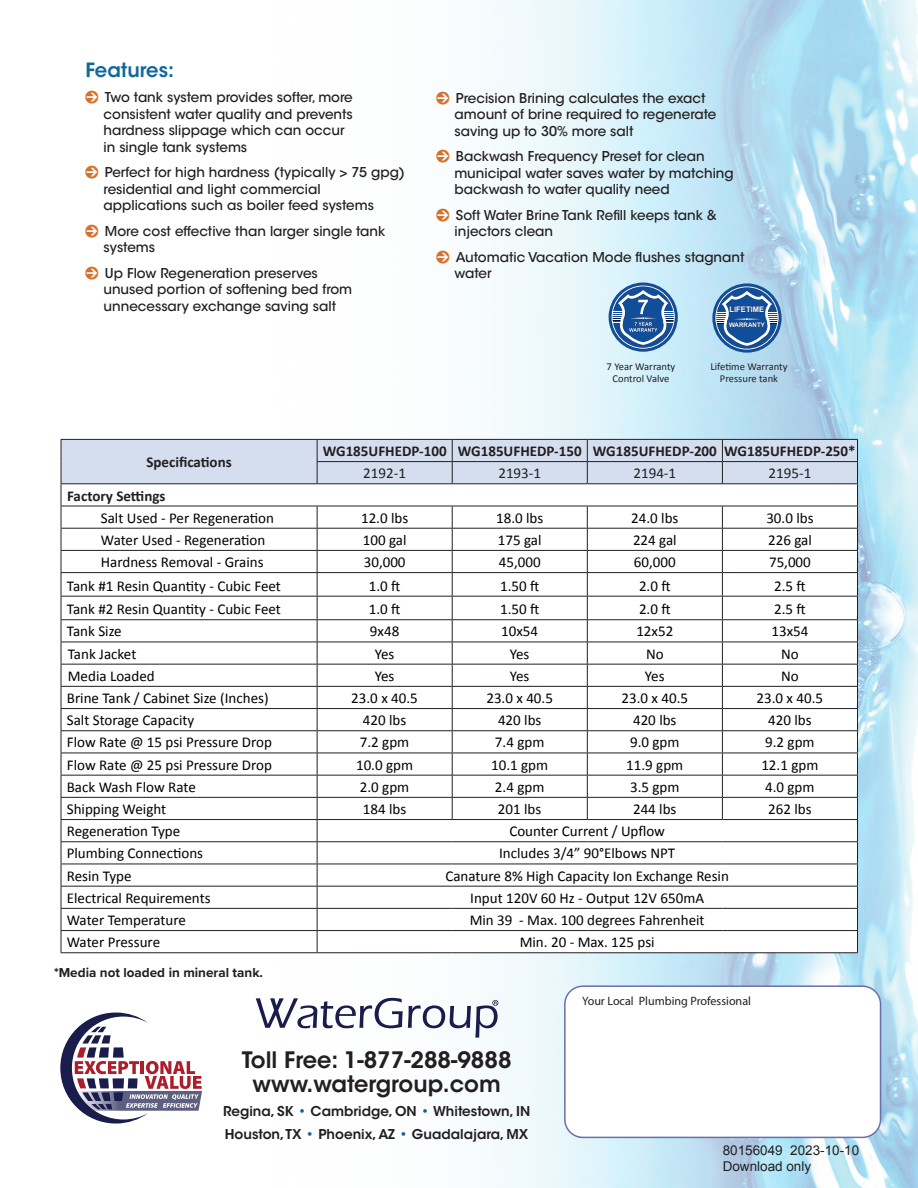
<style>
.page{position:relative;width:918px;height:1188px;background:#fff}
.page>*{position:absolute;margin:0;border:0;box-sizing:border-box;transform-origin:0 0}
.t1{font:600 22.5px/24px "ITC Avant Garde Std";color:#231f20;text-align:center}
.t2{font:600 19.5px "ITC Avant Garde Std";color:#11679a}
.t3{font:15px "Calibri";color:#000}
.t4{font:700 15px "Calibri";color:#231f20}
.t5{font:15px "Calibri";color:#231f20}
.t6{font:500 13.5px/16.5px "ITC Avant Garde Std";color:#231f20}
.t7{font:600 13.5px/23.5px "ITC Avant Garde Std";color:#231f20}
.t8{font:13.5px "Arial";color:#231f20}
.t9{font:700 13.5px "Proxima Nova";color:#231f20}
.t10{font:12.15px "Myriad Pro";color:#231f20}
.t11{font:10.65px/11.7px "Calibri";color:#231f20;text-align:center}
.t12{font:700 7.65px "Arial";color:#fff}
.t13{font:700 6.3px "Arial";color:#fff}
.s1{font-family:"Pointers";font-weight:400;font-size:16.5px;color:#d4722d}
.s2{color:#186192}
</style>
<div class="page">
<img style="left:98px;top:0;width:820px;height:1188px">
<svg style="left:609px;top:283px;width:69px;height:69px"></svg>
<svg style="left:612px;top:286px;width:63px;height:63px;background:#5b85b7"></svg>
<svg style="left:712px;top:283px;width:70px;height:70px"></svg>
<svg style="left:715px;top:286px;width:64px;height:64px;background:#517cb1"></svg>
<div style="left:565px;top:986px;width:316px;height:151px;background:#fff;border-radius:18px"></div>
<div style="left:564px;top:985px;width:317px;height:153px;border:2px solid #696fab;border-radius:18px"></div>
<svg style="left:61px;top:439px;width:797px;height:513px"></svg>
<hr style="left:61px;top:952px;width:256px;height:1px;background:#231f20">
<hr style="left:317px;top:952px;width:135px;height:1px;background:#231f20">
<hr style="left:452px;top:952px;width:135px;height:1px;background:#231f20">
<hr style="left:587px;top:952px;width:135px;height:1px;background:#231f20">
<hr style="left:722px;top:952px;width:136px;height:1px;background:#231f20">
<svg style="left:256px;top:998px;width:242px;height:40px"></svg>
<svg style="left:60px;top:1013px;width:142px;height:111px"></svg>
<p class="t2" style="left:86px;top:57px;width:90px">Features:</p>
<p class="t6" style="left:104px;top:89px;width:251px;text-indent:-18px"><span class="s1">0</span> Two tank system provides softer, more consistent water quality and prevents hardness slippage which can occur in single tank systems</p>
<p class="t6" style="left:104px;top:164px;width:303px;text-indent:-18px"><span class="s1">0</span> Perfect for high hardness (typically &gt; 75 gpg) residential and light commercial applications such as boiler feed systems</p>
<p class="t6" style="left:104px;top:223px;width:283px;text-indent:-18px"><span class="s1">0</span> More cost effective than larger single tank systems</p>
<p class="t6" style="left:104px;top:265px;width:250px;text-indent:-18px"><span class="s1">0</span> Up Flow Regeneration preserves unused portion of softening bed from unnecessary exchange saving salt</p>
<p class="t6" style="left:455px;top:89px;width:263px;text-indent:-18px"><span class="s1">0</span> Precision Brining calculates the exact amount of brine required to regenerate saving up to 30% more salt</p>
<p class="t6" style="left:455px;top:148px;width:281px;text-indent:-18px"><span class="s1">0</span> Backwash Frequency Preset for clean municipal water saves water by matching backwash to water quality need</p>
<p class="t6" style="left:455px;top:206px;width:264px;text-indent:-18px"><span class="s1">0</span> Soft Water Brine Tank Refill keeps tank &amp; injectors clean</p>
<p class="t6" style="left:455px;top:248px;width:291px;text-indent:-18px"><span class="s1">0</span> Automatic Vacation Mode flushes stagnant water</p>
<p class="t11" style="left:607px;top:361px;width:70px">7 Year Warranty<br>Control Valve</p>
<p class="t12" style="left:729px;top:304px;width:36px">LIFETIME</p>
<p class="t13" style="left:729px;top:320px;width:38px">WARRANTY</p>
<p class="t11" style="left:710px;top:361px;width:79px">Lifetime Warranty<br>Pressure tank</p>
<p class="t4" style="left:146px;top:453px;width:87px">Specifications</p>
<p class="t4" style="left:323px;top:442px;width:125px">WG185UFHEDP-100</p>
<p class="t4" style="left:458px;top:442px;width:125px">WG185UFHEDP-150</p>
<p class="t4" style="left:593px;top:442px;width:125px">WG185UFHEDP-200</p>
<p class="t4" style="left:724px;top:442px;width:133px">WG185UFHEDP-250*</p>
<p class="t5" style="left:363px;top:464px;width:44px">2192-1</p>
<p class="t5" style="left:498px;top:464px;width:44px">2193-1</p>
<p class="t5" style="left:634px;top:464px;width:44px">2194-1</p>
<p class="t5" style="left:769px;top:464px;width:44px">2195-1</p>
<p class="t4" style="left:67px;top:486px;width:100px">Factory Settings</p>
<p class="t3" style="left:101px;top:508px;width:175px">Salt Used - Per Regeneration</p>
<p class="t3" style="left:361px;top:508px;width:49px">12.0 lbs</p>
<p class="t3" style="left:496px;top:508px;width:49px">18.0 lbs</p>
<p class="t3" style="left:631px;top:508px;width:49px">24.0 lbs</p>
<p class="t3" style="left:766px;top:508px;width:49px">30.0 lbs</p>
<p class="t3" style="left:101px;top:530px;width:166px">Water Used - Regeneration</p>
<p class="t3" style="left:363px;top:530px;width:45px">100 gal</p>
<p class="t3" style="left:498px;top:530px;width:45px">175 gal</p>
<p class="t3" style="left:633px;top:530px;width:45px">224 gal</p>
<p class="t3" style="left:768px;top:530px;width:45px">226 gal</p>
<p class="t3" style="left:101px;top:553px;width:164px">Hardness Removal - Grains</p>
<p class="t3" style="left:364px;top:553px;width:43px">30,000</p>
<p class="t3" style="left:499px;top:553px;width:43px">45,000</p>
<p class="t3" style="left:634px;top:553px;width:43px">60,000</p>
<p class="t3" style="left:769px;top:553px;width:43px">75,000</p>
<p class="t3" style="left:67px;top:576px;width:216px">Tank #1 Resin Quantity - Cubic Feet</p>
<p class="t3" style="left:369px;top:576px;width:33px">1.0 ft</p>
<p class="t3" style="left:500px;top:576px;width:41px">1.50 ft</p>
<p class="t3" style="left:639px;top:576px;width:33px">2.0 ft</p>
<p class="t3" style="left:774px;top:576px;width:33px">2.5 ft</p>
<p class="t3" style="left:67px;top:600px;width:216px">Tank #2 Resin Quantity - Cubic Feet</p>
<p class="t3" style="left:369px;top:600px;width:33px">1.0 ft</p>
<p class="t3" style="left:500px;top:600px;width:41px">1.50 ft</p>
<p class="t3" style="left:639px;top:600px;width:33px">2.0 ft</p>
<p class="t3" style="left:774px;top:600px;width:33px">2.5 ft</p>
<p class="t3" style="left:67px;top:622px;width:56px">Tank Size</p>
<p class="t3" style="left:370px;top:622px;width:31px">9x48</p>
<p class="t3" style="left:501px;top:622px;width:38px">10x54</p>
<p class="t3" style="left:636px;top:622px;width:38px">12x52</p>
<p class="t3" style="left:771px;top:622px;width:38px">13x54</p>
<p class="t3" style="left:68px;top:644px;width:70px">Tank Jacket</p>
<p class="t3" style="left:375px;top:644px;width:21px">Yes</p>
<p class="t3" style="left:510px;top:644px;width:21px">Yes</p>
<p class="t3" style="left:646px;top:644px;width:19px">No</p>
<p class="t3" style="left:781px;top:644px;width:19px">No</p>
<p class="t3" style="left:68px;top:666px;width:88px">Media Loaded</p>
<p class="t3" style="left:375px;top:666px;width:21px">Yes</p>
<p class="t3" style="left:510px;top:666px;width:21px">Yes</p>
<p class="t3" style="left:645px;top:666px;width:21px">Yes</p>
<p class="t3" style="left:781px;top:666px;width:19px">No</p>
<p class="t3" style="left:67px;top:689px;width:203px">Brine Tank / Cabinet Size (Inches)</p>
<p class="t3" style="left:351px;top:689px;width:68px">23.0 x 40.5</p>
<p class="t3" style="left:486px;top:689px;width:68px">23.0 x 40.5</p>
<p class="t3" style="left:622px;top:689px;width:68px">23.0 x 40.5</p>
<p class="t3" style="left:757px;top:689px;width:68px">23.0 x 40.5</p>
<p class="t3" style="left:67px;top:711px;width:129px">Salt Storage Capacity</p>
<p class="t3" style="left:363px;top:711px;width:45px">420 lbs</p>
<p class="t3" style="left:498px;top:711px;width:45px">420 lbs</p>
<p class="t3" style="left:633px;top:711px;width:45px">420 lbs</p>
<p class="t3" style="left:768px;top:711px;width:45px">420 lbs</p>
<p class="t3" style="left:67px;top:733px;width:207px">Flow Rate @ 15 psi Pressure Drop</p>
<p class="t3" style="left:360px;top:733px;width:51px">7.2 gpm</p>
<p class="t3" style="left:495px;top:733px;width:51px">7.4 gpm</p>
<p class="t3" style="left:630px;top:733px;width:51px">9.0 gpm</p>
<p class="t3" style="left:765px;top:733px;width:51px">9.2 gpm</p>
<p class="t3" style="left:67px;top:755px;width:207px">Flow Rate @ 25 psi Pressure Drop</p>
<p class="t3" style="left:356px;top:755px;width:59px">10.0 gpm</p>
<p class="t3" style="left:491px;top:755px;width:59px">10.1 gpm</p>
<p class="t3" style="left:626px;top:755px;width:59px">11.9 gpm</p>
<p class="t3" style="left:761px;top:755px;width:59px">12.1 gpm</p>
<p class="t3" style="left:67px;top:777px;width:131px">Back Wash Flow Rate</p>
<p class="t3" style="left:360px;top:777px;width:51px">2.0 gpm</p>
<p class="t3" style="left:495px;top:777px;width:51px">2.4 gpm</p>
<p class="t3" style="left:630px;top:777px;width:51px">3.5 gpm</p>
<p class="t3" style="left:765px;top:777px;width:51px">4.0 gpm</p>
<p class="t3" style="left:67px;top:800px;width:101px">Shipping Weight</p>
<p class="t3" style="left:363px;top:800px;width:45px">184 lbs</p>
<p class="t3" style="left:498px;top:800px;width:45px">201 lbs</p>
<p class="t3" style="left:633px;top:800px;width:45px">244 lbs</p>
<p class="t3" style="left:768px;top:800px;width:45px">262 lbs</p>
<p class="t3" style="left:67px;top:822px;width:115px">Regeneration Type</p>
<p class="t3" style="left:509px;top:822px;width:157px">Counter Current / Upflow</p>
<p class="t3" style="left:67px;top:844px;width:138px">Plumbing Connections</p>
<p class="t3" style="left:499px;top:844px;width:178px">Includes 3/4” 90°Elbows NPT</p>
<p class="t3" style="left:67px;top:866px;width:66px">Resin Type</p>
<p class="t3" style="left:445px;top:866px;width:285px">Canature 8% High Capacity Ion Exchange Resin</p>
<p class="t3" style="left:67px;top:888px;width:145px">Electrical Requirements</p>
<p class="t3" style="left:470px;top:888px;width:235px">Input 120V 60 Hz - Output 12V 650mA</p>
<p class="t3" style="left:67px;top:911px;width:121px">Water Temperature</p>
<p class="t3" style="left:470px;top:911px;width:237px">Min 39 - Max. 100 degrees Fahrenheit</p>
<p class="t3" style="left:67px;top:933px;width:95px">Water Pressure</p>
<p class="t3" style="left:520px;top:933px;width:136px">Min. 20 - Max. 125 psi</p>
<p class="t9" style="left:54px;top:962px;width:211px">*Media not loaded in mineral tank.</p>
<p class="t1" style="left:242px;top:1048px;width:271px">Toll Free: 1-877-288-9888 www.watergroup.com</p>
<p class="t7" style="left:223px;top:1099px;width:309px">Regina, SK <span class="s2">•</span> Cambridge, ON <span class="s2">•</span> Whitestown, IN<br>Houston, TX <span class="s2">•</span> Phoenix, AZ <span class="s2">•</span> Guadalajara, MX</p>
<p class="t10" style="left:582px;top:993px;width:170px">Your Local Plumbing Professional</p>
<p class="t8" style="left:723px;top:1141px;width:138px">80156049 2023-10-10</p>
<p class="t8" style="left:723px;top:1158px;width:90px">Download only</p>
</div>
